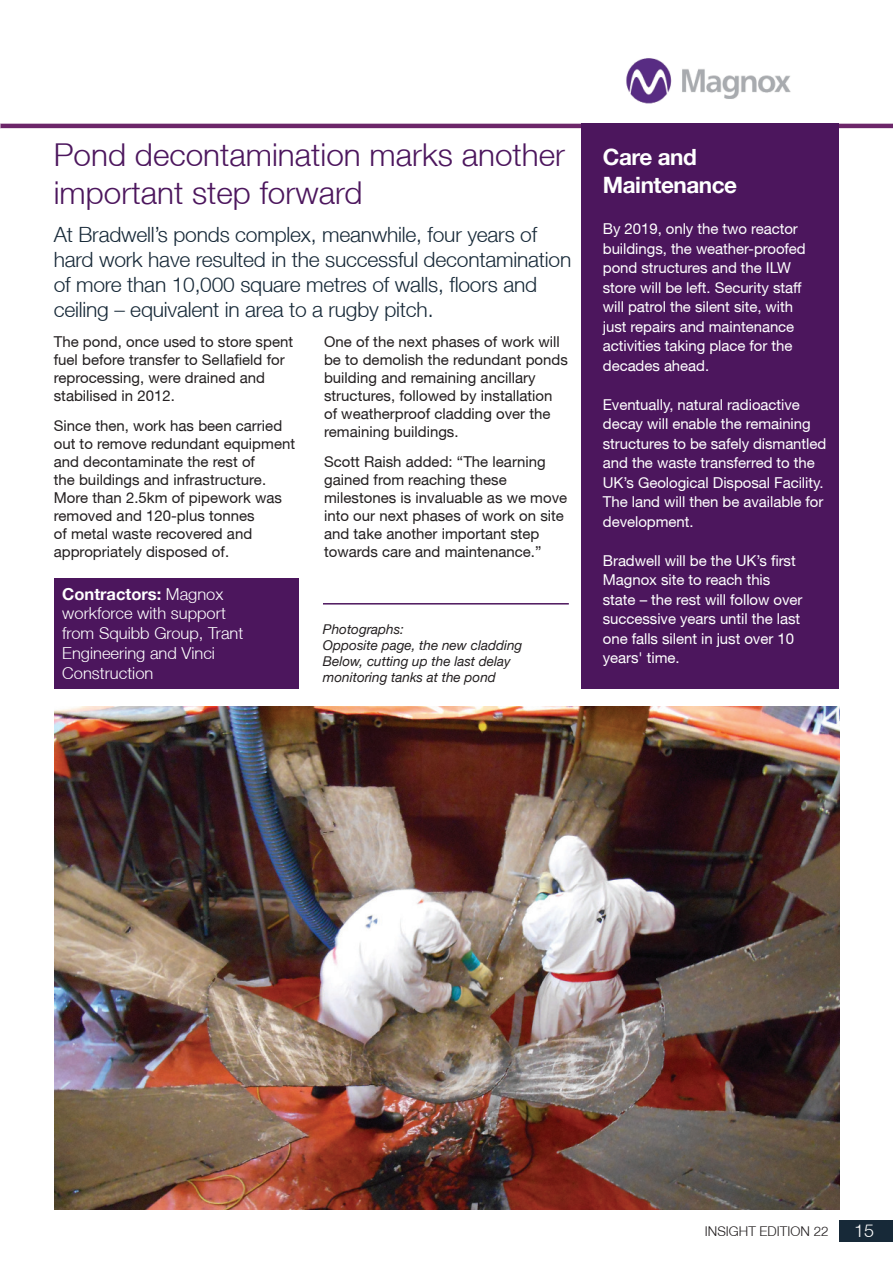
<style>
.page{position:relative;width:893px;height:1263px;background:#fff}
.page>*{position:absolute;margin:0;border:0;box-sizing:border-box;transform-origin:0 0}
.t1{font:300 31.5px/37.8px "Helvetica Neue";color:#4c165d}
.t2{font:700 22.5px/28.5px "Helvetica Neue";letter-spacing:-.02em;color:#fff}
.t3{font:300 21px/25.2px "Helvetica Neue";letter-spacing:-.01em;color:#172938}
.t4{font:300 18px "Helvetica Neue";color:#fff}
.t5{font:300 16.5px/19.8px "Helvetica Neue";color:#fff}
.t6{font:15px/18px "Helvetica Neue";color:#231f20}
.t7{font:15px/19.5px "Helvetica Neue";letter-spacing:-.005em;color:#fff}
.t8{font:italic 13.5px/16.2px "Helvetica Neue";color:#231f20}
.t9{font:300 13.5px "Helvetica Neue";color:#231f20}
.s1{font-weight:700}
</style>
<div class="page">
<div style="left:839px;top:1220px;width:53px;height:22px;background:#172938"></div>
<hr style="left:0;top:124px;width:892px;height:4px;background:#6c2669">
<hr style="left:323px;top:603px;width:246px;height:2px;background:#4c165d">
<div style="left:581px;top:123px;width:258px;height:566px;background:#4c165d"></div>
<img style="left:626px;top:58px;width:165px;height:46px">
<div style="left:54px;top:578px;width:244px;height:111px;background:#4c165d"></div>
<img style="left:54px;top:707px;width:785px;height:503px">
<h1 class="t1" style="left:54px;top:139px;width:513px">Pond decontamination marks another important step forward</h1>
<h3 class="t3" style="left:54px;top:224px;width:519px">At Bradwell’s ponds complex, meanwhile, four years of hard work have resulted in the successful decontamination of more than 10,000 square metres of walls, floors and ceiling – equivalent in area to a rugby pitch.</h3>
<p class="t6" style="left:54px;top:334px;width:241px">The pond, once used to store spent fuel before transfer to Sellafield for reprocessing, were drained and stabilised in 2012.</p>
<p class="t6" style="left:54px;top:419px;width:243px">Since then, work has been carried out to remove redundant equipment and decontaminate the rest of<br>the buildings and infrastructure.<br>More than 2.5km of pipework was removed and 120-plus tonnes<br>of metal waste recovered and appropriately disposed of.</p>
<p class="t6" style="left:324px;top:334px;width:245px">One of the next phases of work will be to demolish the redundant ponds building and remaining ancillary structures, followed by installation of weatherproof cladding over the remaining buildings.</p>
<p class="t6" style="left:324px;top:455px;width:245px">Scott Raish added: “The learning gained from reaching these milestones is invaluable as we move into our next phases of work on site and take another important step towards care and maintenance.”</p>
<p class="t5" style="left:62px;top:585px;width:182px"><span class="s1">Contractors:</span> Magnox workforce with support from Squibb Group, Trant<br>Engineering and Vinci<br>Construction</p>
<p class="t8" style="left:323px;top:622px;width:201px">Photographs:<br>Opposite page, the new cladding<br>Below, cutting up the last delay monitoring tanks at the pond</p>
<h2 class="t2" style="left:603px;top:145px;width:136px">Care and<br>Maintenance</h2>
<p class="t7" style="left:603px;top:220px;width:204px">By 2019, only the two reactor buildings, the weather-proofed pond structures and the ILW store will be left. Security staff will patrol the silent site, with just repairs and maintenance activities taking place for the decades ahead.</p>
<p class="t7" style="left:603px;top:396px;width:225px">Eventually, natural radioactive decay will enable the remaining structures to be safely dismantled and the waste transferred to the<br>UK’s Geological Disposal Facility.<br>The land will then be available for development.</p>
<p class="t7" style="left:603px;top:552px;width:201px">Bradwell will be the UK’s first<br>Magnox site to reach this state – the rest will follow over successive years until the last one falls silent in just over 10 years' time.</p>
<p class="t9" style="left:704px;top:1226px;width:125px">INSIGHT EDITION 22</p>
<p class="t4" style="left:854px;top:1225px;width:22px">15</p>
</div>
